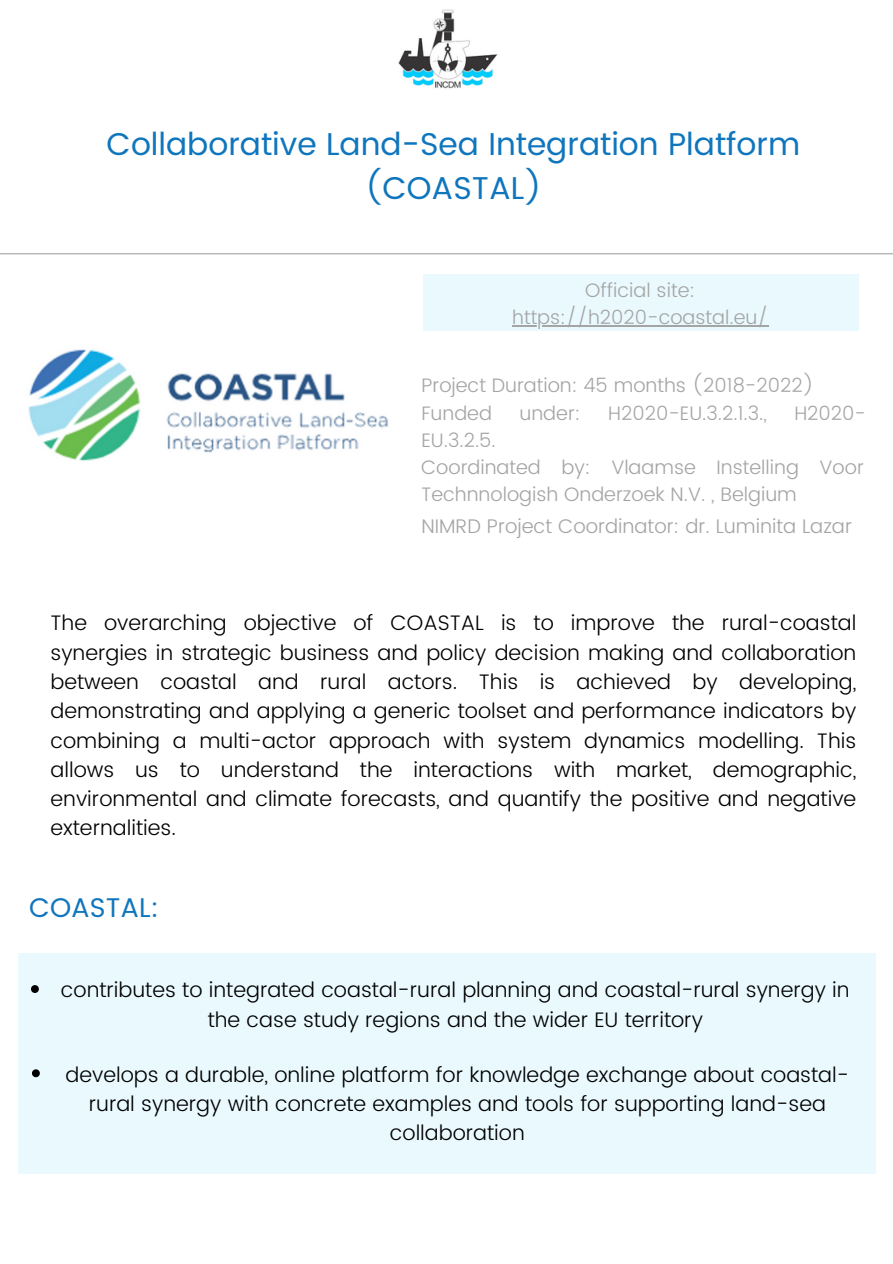
<style>
.page{position:relative;width:893px;height:1264px;background:#fff}
.page>*{position:absolute;margin:0;border:0;box-sizing:border-box;transform-origin:0 0}
.t1{font:31.5px/43.8px "Poppins";color:#0f76bd;text-align:center}
.t2{font:27px "Poppins";color:#0f76bd}
.t3{font:300 21px/29.2px "Poppins";color:#000;text-align:center}
.t4{font:300 19.65px "Poppins";color:#a4a4a4}
.t5{font:300 19.5px/27px "Poppins";color:#a4a4a4}
</style>
<div class="page">
<img style="left:28px;top:349px;width:360px;height:112px">
<hr style="left:0;top:253px;width:892px;height:1px;background:#a4a4a4">
<img style="left:398px;top:9px;width:100px;height:80px">
<div style="left:423px;top:274px;width:436px;height:57px;background:#e9f9fe"></div>
<hr style="left:512px;top:325px;width:256px;height:1px;background:#a4a4a4">
<div style="left:18px;top:953px;width:857px;height:220px;background:#e9f9fe"></div>
<svg style="left:31px;top:985px;width:8px;height:8px"></svg>
<svg style="left:32px;top:1069px;width:8px;height:8px"></svg>
<h1 class="t1" style="left:107px;top:122px;width:695px">Collaborative Land-Sea Integration Platform (COASTAL)</h1>
<p class="t5" style="left:585px;top:277px;width:111px">Official site:</p>
<p class="t5" style="left:512px;top:304px;width:258px">https://h2020-coastal.eu/</p>
<p class="t5" style="left:421px;top:372px;width:394px">Project Duration: 45 months (2018-2022)</p>
<p class="t5" style="left:421px;top:400px;width:72px">Funded</p>
<p class="t5" style="left:519px;top:400px;width:63px">under:</p>
<p class="t5" style="left:608px;top:400px;width:160px">H2020-EU.3.2.1.3.,</p>
<p class="t5" style="left:794px;top:400px;width:73px">H2020-</p>
<p class="t5" style="left:421px;top:427px;width:76px">EU.3.2.5.</p>
<p class="t5" style="left:421px;top:454px;width:444px">Coordinated by: Vlaamse Instelling Voor<br>Technnologish Onderzoek N.V. , Belgium</p>
<p class="t4" style="left:421px;top:514px;width:432px">NIMRD Project Coordinator: dr. Luminita Lazar</p>
<p class="t3" style="left:50px;top:608px;width:807px;text-align:justify">The overarching objective of COASTAL is to improve the rural-coastal synergies in strategic business and policy decision making and collaboration between coastal and rural actors. This is achieved by developing, demonstrating and applying a generic toolset and performance indicators by combining a multi-actor approach with system dynamics modelling. This allows us to understand the interactions with market, demographic, environmental and climate forecasts, and quantify the positive and negative externalities.</p>
<h2 class="t2" style="left:29px;top:892px;width:131px">COASTAL:</h2>
<p class="t3" style="left:61px;top:975px;width:790px">contributes to integrated coastal-rural planning and coastal-rural synergy in the case study regions and the wider EU territory</p>
<p class="t3" style="left:66px;top:1059px;width:785px">develops a durable, online platform for knowledge exchange about coastal&shy;rural synergy with concrete examples and tools for supporting land-sea collaboration</p>
</div>
